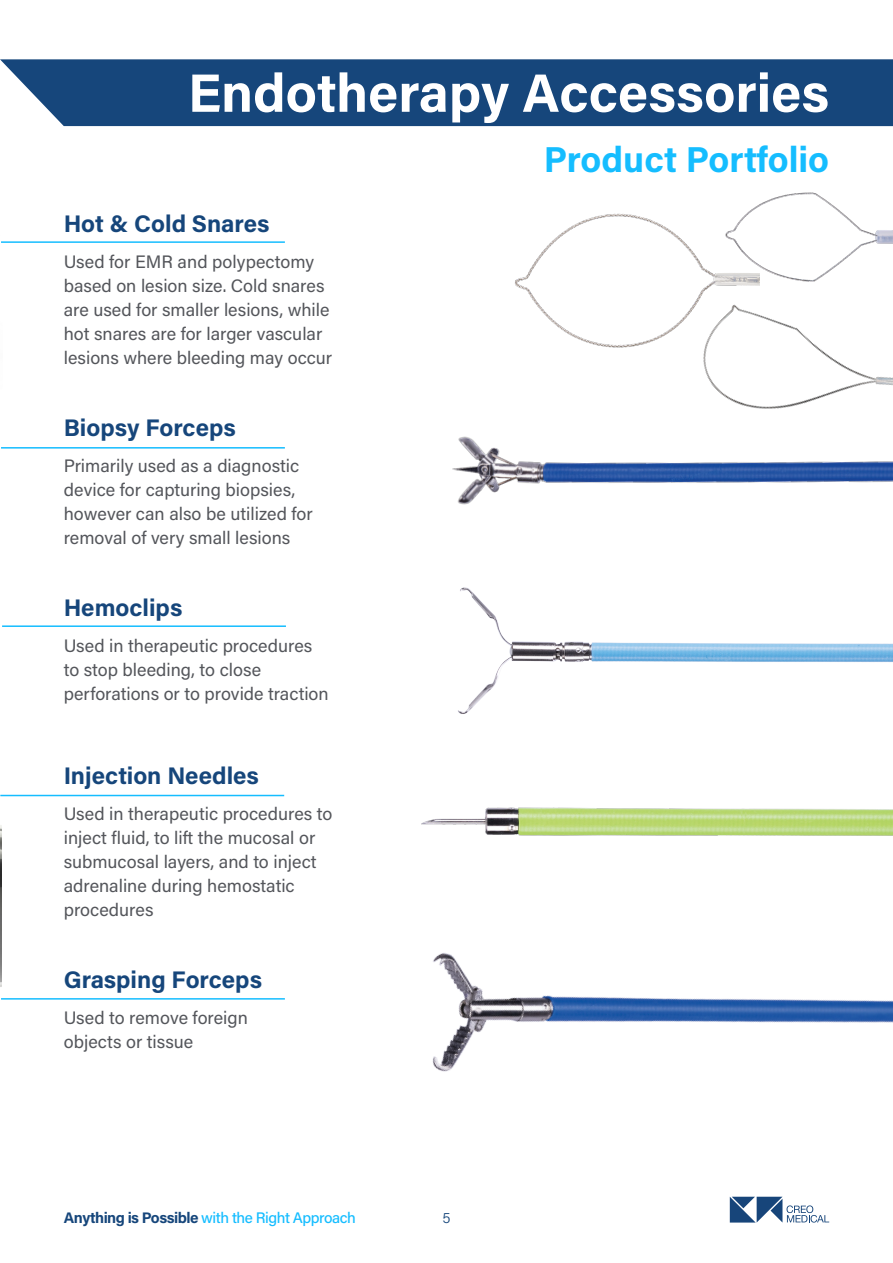
<style>
.page{position:relative;width:893px;height:1263px;background:#fff}
.page>*{position:absolute;margin:0;border:0;box-sizing:border-box;transform-origin:0 0}
.t1{font:700 54px "Acumin Pro";color:#fff}
.t2{font:700 36px "Acumin Pro";color:#15bdff}
.Paragraph{font:700 24px "Acumin Pro";color:#16467b}
.Paragraph_Style_1{font:700 24px "Acumin Pro";color:#16467b}
.Paragraph_Style_1-2{font:18px/24px "Acumin Pro";color:#54565b}
.Paragraph-2{font:18px/24px "Acumin Pro";color:#54565b}
.t3{font:500 15.3px "Acumin Pro";letter-spacing:-.03em;color:#15bdff}
.t4{font:300 15px "Acumin Pro";color:#16467b}
.s1{font-weight:700;color:#16467b}
</style>
<div class="page">
<div style="left:0;top:59px;width:893px;height:67px;background:#16467b"></div>
<img style="left:758px;top:192px;width:135px;height:64px">
<img style="left:452px;top:436px;width:211px;height:69px">
<img style="left:460px;top:587px;width:433px;height:113px">
<img style="left:421px;top:807px;width:472px;height:416px">
<hr style="left:1px;top:241px;width:284px;height:2px;background:#15bdff">
<hr style="left:1px;top:447px;width:284px;height:2px;background:#15bdff">
<hr style="left:2px;top:625px;width:284px;height:2px;background:#15bdff">
<hr style="left:0;top:795px;width:284px;height:1px;background:#15bdff">
<hr style="left:1px;top:998px;width:284px;height:1px;background:#15bdff">
<img style="left:515px;top:205px;width:244px;height:143px">
<img style="left:0;top:825px;width:1px;height:162px">
<img style="left:663px;top:256px;width:230px;height:227px">
<p class="t1" style="left:188px;top:55px;width:643px">Endotherapy Accessories</p>
<p class="t2" style="left:544px;top:134px;width:287px">Product Portfolio</p>
<p class="Paragraph_Style_1" style="left:64px;top:207px;width:207px">Hot &amp; Cold Snares</p>
<p class="Paragraph_Style_1-2" style="left:64px;top:249px;width:270px">Used for EMR and polypectomy based on lesion size. Cold snares are used for smaller lesions, while hot snares are for larger vascular lesions where bleeding may occur</p>
<p class="Paragraph_Style_1" style="left:64px;top:411px;width:174px">Biopsy Forceps</p>
<p class="Paragraph_Style_1-2" style="left:64px;top:453px;width:251px">Primarily used as a diagnostic device for capturing biopsies, however can also be utilized for removal of very small lesions</p>
<p class="Paragraph" style="left:64px;top:591px;width:120px">Hemoclips</p>
<p class="Paragraph-2" style="left:64px;top:633px;width:266px">Used in therapeutic procedures to stop bleeding, to close perforations or to provide traction</p>
<p class="Paragraph" style="left:64px;top:759px;width:197px">Injection Needles</p>
<p class="Paragraph-2" style="left:64px;top:801px;width:270px">Used in therapeutic procedures to inject fluid, to lift the mucosal or submucosal layers, and to inject adrenaline during hemostatic procedures</p>
<p class="Paragraph" style="left:64px;top:963px;width:200px">Grasping Forceps</p>
<p class="Paragraph-2" style="left:64px;top:1005px;width:186px">Used to remove foreign objects or tissue</p>
<p class="t3" style="left:64px;top:1206px;width:294px"><span class="s1">Anything is Possible</span> with the Right Approach</p>
<p class="t4" style="left:442px;top:1207px;width:10px">5</p>
</div>
